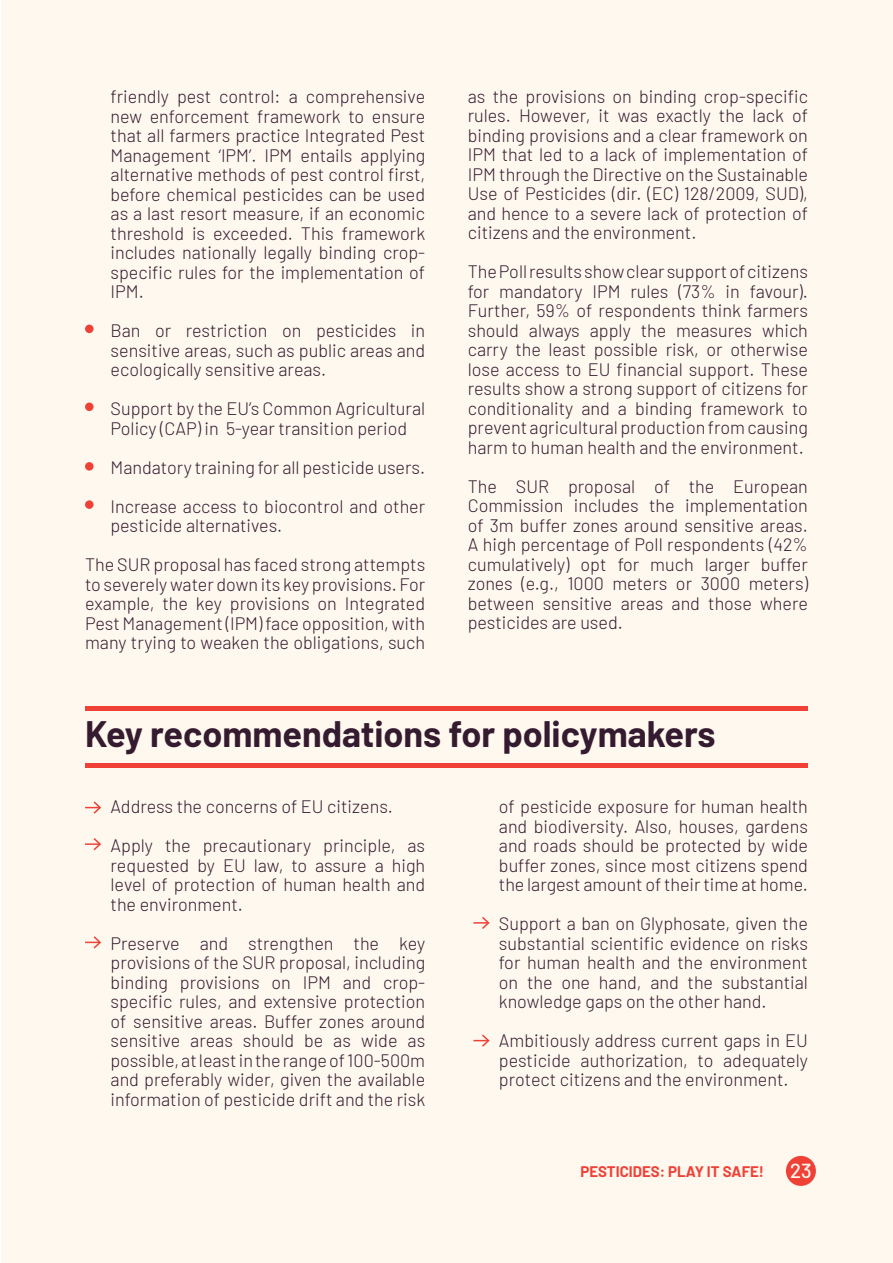
<style>
.page{position:relative;width:893px;height:1263px;background:#fff}
.page>*{position:absolute;margin:0;border:0;box-sizing:border-box;transform-origin:0 0}
.t1{font:700 36px "Barlow";color:#351b2f}
.t2{font:500 20.25px "Barlow";color:#fff8ef}
.t3{font:300 18px/19.5px "Barlow";color:#351b2f;text-align:justify}
.t4{font:700 15px "Barlow";color:#ef4136}
</style>
<div class="page">
<div style="left:1px;top:0;width:891px;height:1263px;background:#fff8ef"></div>
<div style="left:786px;top:1156px;width:30px;height:30px;background:#ef4136;border-radius:50%"></div>
<div style="left:85px;top:325px;width:9px;height:8px;background:#ef4136;border-radius:50%"></div>
<div style="left:85px;top:403px;width:9px;height:8px;background:#ef4136;border-radius:50%"></div>
<div style="left:85px;top:462px;width:9px;height:9px;background:#ef4136;border-radius:50%"></div>
<div style="left:85px;top:500px;width:9px;height:9px;background:#ef4136;border-radius:50%"></div>
<hr style="left:86px;top:707px;width:722px;height:4px;background:#ef4136">
<svg style="left:85px;top:936px;width:16px;height:13px"></svg>
<svg style="left:473px;top:917px;width:17px;height:12px"></svg>
<svg style="left:473px;top:1034px;width:17px;height:13px"></svg>
<svg style="left:85px;top:838px;width:16px;height:13px"></svg>
<svg style="left:85px;top:801px;width:16px;height:13px"></svg>
<hr style="left:86px;top:764px;width:722px;height:4px;background:#ef4136">
<p class="t3" style="left:111px;top:85px;width:316px">friendly pest control: a comprehensive new enforcement framework to ensure that all farmers practice Integrated Pest Management ‘IPM’. IPM entails applying alternative methods of pest control first, before chemical pesticides can be used as a last resort measure, if an economic threshold is exceeded. This framework includes nationally legally binding crop&shy;specific rules for the implementation of IPM.</p>
<p class="t3" style="left:111px;top:319px;width:316px">Ban or restriction on pesticides in sensitive areas, such as public areas and ecologically sensitive areas.</p>
<p class="t3" style="left:111px;top:397px;width:316px">Support by the EU’s Common Agricultural<br>Policy (CAP) in 5-year transition period</p>
<p class="t3" style="left:111px;top:446px;width:316px;line-height:39px">Mandatory training for all pesticide users.<br>Increase access to biocontrol and other</p>
<p class="t3" style="left:85px;top:505px;width:342px;line-height:39px;text-indent:26px">pesticide alternatives.<br>The SUR proposal has faced strong attempts</p>
<p class="t3" style="left:85px;top:573px;width:342px">to severely water down its key provisions. For example, the key provisions on Integrated Pest Management (IPM) face opposition, with many trying to weaken the obligations, such</p>
<p class="t3" style="left:468px;top:85px;width:342px">as the provisions on binding crop-specific rules. However, it was exactly the lack of binding provisions and a clear framework on IPM that led to a lack of implementation of IPM through the Directive on the Sustainable Use of Pesticides (dir. (EC) 128/2009, SUD), and hence to a severe lack of protection of citizens and the environment.</p>
<p class="t3" style="left:468px;top:261px;width:342px">The Poll results show clear support of citizens for mandatory IPM rules (73% in favour).<br>Further, 59% of respondents think farmers should always apply the measures which carry the least possible risk, or otherwise lose access to EU financial support. These results show a strong support of citizens for conditionality and a binding framework to prevent agricultural production from causing harm to human health and the environment.</p>
<p class="t3" style="left:468px;top:475px;width:342px">The SUR proposal of the European Commission includes the implementation of 3m buffer zones around sensitive areas.<br>A high percentage of Poll respondents (42% cumulatively) opt for much larger buffer zones (e.g., 1000 meters or 3000 meters) between sensitive areas and those where pesticides are used.</p>
<h1 class="t1" style="left:85px;top:707px;width:632px">Key recommendations for policymakers</h1>
<p class="t3" style="left:111px;top:786px;width:316px;line-height:39px">Address the concerns of EU citizens.<br>Apply the precautionary principle, as</p>
<p class="t3" style="left:111px;top:854px;width:316px">requested by EU law, to assure a high level of protection of human health and the environment.</p>
<p class="t3" style="left:111px;top:932px;width:316px">Preserve and strengthen the key provisions of the SUR proposal, including binding provisions on IPM and crop&shy;specific rules, and extensive protection of sensitive areas. Buffer zones around sensitive areas should be as wide as possible, at least in the range of 100-500m and preferably wider, given the available information of pesticide drift and the risk</p>
<p class="t3" style="left:499px;top:795px;width:311px">of pesticide exposure for human health and biodiversity. Also, houses, gardens and roads should be protected by wide buffer zones, since most citizens spend the largest amount of their time at home.</p>
<p class="t3" style="left:499px;top:912px;width:310px">Support a ban on Glyphosate, given the substantial scientific evidence on risks for human health and the environment on the one hand, and the substantial knowledge gaps on the other hand.</p>
<p class="t3" style="left:499px;top:1029px;width:310px">Ambitiously address current gaps in EU pesticide authorization, to adequately protect citizens and the environment.</p>
<p class="t4" style="left:580px;top:1161px;width:185px">PESTICIDES: PLAY IT SAFE!</p>
<p class="t2" style="left:790px;top:1156px;width:23px">23</p>
</div>
